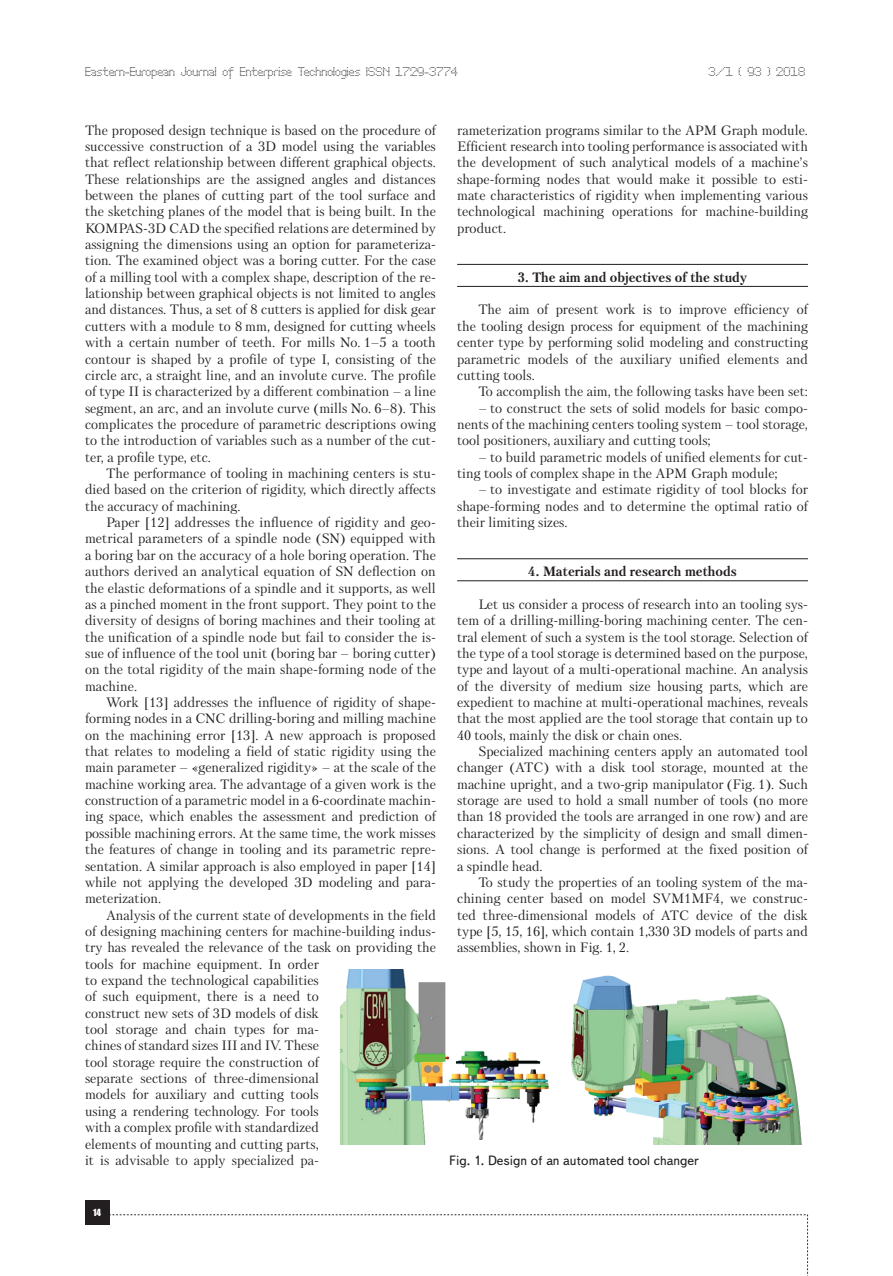
<style>
.page{position:relative;width:893px;height:1276px;background:#fff}
.page>*{position:absolute;margin:0;border:0;box-sizing:border-box;transform-origin:0 0}
.t1{font:13.5px/16.4px "Petersburg C";color:#231f20;text-align:justify}
.t2{font:700 13.5px "Petersburg C";color:#231f20}
.t3{font:13.5px "Text Book C";color:#231f20}
.t4{font:12px "Perfo C";letter-spacing:.015em;color:#231f20}
.t5{font:9px "Impact";color:#fff}
</style>
<div class="page">
<div style="left:85px;top:1200px;width:24px;height:24px;background:#231f20"></div>
<svg style="left:109px;top:1214px;width:699px;height:62px"></svg>
<hr style="left:457px;top:264px;width:351px;height:1px;background:#231f20">
<hr style="left:457px;top:286px;width:351px;height:1px;background:#231f20">
<hr style="left:457px;top:558px;width:351px;height:1px;background:#231f20">
<hr style="left:457px;top:580px;width:351px;height:1px;background:#231f20">
<img style="left:340px;top:969px;width:209px;height:175px">
<img style="left:571px;top:975px;width:231px;height:169px">
<p class="t4" style="left:85px;top:65px;width:374px">Eastern-European Journal of Enterprise Technologies ISSN 1729-3774</p>
<p class="t4" style="left:708px;top:65px;width:98px">3/1 ( 93 ) 2018</p>
<p class="t1" style="left:85px;top:122px;width:352px">The proposed design technique is based on the procedure of successive construction of a 3D model using the variables that reflect relationship between different graphical objects.<br>These relationships are the assigned angles and distances between the planes of cutting part of the tool surface and the sketching planes of the model that is being built. In the KOMPAS-3D CAD the specified relations are determined by assigning the dimensions using an option for parameteriza&shy;tion. The examined object was a boring cutter. For the case of a milling tool with a complex shape, description of the re&shy;lationship between graphical objects is not limited to angles and distances. Thus, a set of 8 cutters is applied for disk gear cutters with a module to 8 mm, designed for cutting wheels with a certain number of teeth. For mills No. 1–5 a tooth contour is shaped by a profile of type I, consisting of the circle arc, a straight line, and an involute curve. The profile of type II is characterized by a different combination – a line segment, an arc, and an involute curve (mills No. 6–8). This complicates the procedure of parametric descriptions owing to the introduction of variables such as a number of the cut&shy;ter, a profile type, etc.</p>
<p class="t1" style="left:85px;top:465px;width:352px;text-indent:21px">The performance of tooling in machining centers is stu&shy;died based on the criterion of rigidity, which directly affects the accuracy of machining.</p>
<p class="t1" style="left:85px;top:514px;width:352px;text-indent:21px">Paper [12] addresses the influence of rigidity and geo&shy;metrical parameters of a spindle node (SN) equipped with a boring bar on the accuracy of a hole boring operation. The authors derived an analytical equation of SN deflection on the elastic deformations of a spindle and it supports, as well as a pinched moment in the front support. They point to the diversity of designs of boring machines and their tooling at the unification of a spindle node but fail to consider the is&shy;sue of influence of the tool unit (boring bar – boring cutter) on the total rigidity of the main shape-forming node of the machine.</p>
<p class="t1" style="left:85px;top:694px;width:352px;text-align:left;text-indent:21px">Work [13] addresses the influence of rigidity of shape&shy;forming nodes in a CNC drilling-boring and milling machine on the machining error [13]. A new approach is proposed that relates to modeling a field of static rigidity using the main parameter – «generalized rigidity» – at the scale of the machine working area. The advantage of a given work is the construction of a parametric model in a 6-coordinate machin&shy;ing space, which enables the assessment and prediction of possible machining errors. At the same time, the work misses the features of change in tooling and its parametric repre&shy;sentation. A similar approach is also employed in paper [14] while not applying the developed 3D modeling and para&shy;meterization.</p>
<p class="t1" style="left:85px;top:906px;width:352px;text-align:left;text-indent:21px">Analysis of the current state of developments in the field of designing machining centers for machine-building indus&shy;try has revealed the relevance of the task on providing the tools for machine equipment. In order<br>to expand the technological capabilities<br>of such equipment, there is a need to<br>construct new sets of 3D models of disk<br>tool storage and chain types for ma-<br>chines of standard sizes III and IV. These<br>tool storage require the construction of<br>separate sections of three-dimensional<br>models for auxiliary and cutting tools<br>using a rendering technology. For tools<br>with a complex profile with standardized<br>elements of mounting and cutting parts,<br>it is advisable to apply specialized pa-</p>
<p class="t1" style="left:457px;top:122px;width:352px">rameterization programs similar to the APM Graph module.<br>Efficient research into tooling performance is associated with the development of such analytical models of a machine’s shape-forming nodes that would make it possible to esti&shy;mate characteristics of rigidity when implementing various technological machining operations for machine-building product.</p>
<p class="t2" style="left:518px;top:269px;width:231px">3. The aim and objectives of the study</p>
<p class="t1" style="left:457px;top:301px;width:352px;text-indent:21px">The aim of present work is to improve efficiency of the tooling design process for equipment of the machining center type by performing solid modeling and constructing parametric models of the auxiliary unified elements and cutting tools.</p>
<p class="t1" style="left:478px;top:383px;width:331px">To accomplish the aim, the following tasks have been set:</p>
<p class="t1" style="left:457px;top:399px;width:352px;text-indent:21px">– to construct the sets of solid models for basic compo&shy;nents of the machining centers tooling system – tool storage, tool positioners, auxiliary and cutting tools;</p>
<p class="t1" style="left:457px;top:448px;width:352px;text-indent:21px">– to build parametric models of unified elements for cut&shy;ting tools of complex shape in the APM Graph module;</p>
<p class="t1" style="left:457px;top:481px;width:352px;text-indent:21px">– to investigate and estimate rigidity of tool blocks for shape-forming nodes and to determine the optimal ratio of their limiting sizes.</p>
<p class="t2" style="left:528px;top:563px;width:210px">4. Materials and research methods</p>
<p class="t1" style="left:457px;top:596px;width:352px;text-indent:21px">Let us consider a process of research into an tooling sys&shy;tem of a drilling-milling-boring machining center. The cen&shy;tral element of such a system is the tool storage. Selection of the type of a tool storage is determined based on the purpose, type and layout of a multi-operational machine. An analysis of the diversity of medium size housing parts, which are expedient to machine at multi-operational machines, reveals that the most applied are the tool storage that contain up to 40 tools, mainly the disk or chain ones.</p>
<p class="t1" style="left:457px;top:743px;width:352px;text-indent:21px">Specialized machining centers apply an automated tool changer (ATC) with a disk tool storage, mounted at the machine upright, and a two-grip manipulator (Fig. 1). Such storage are used to hold a small number of tools (no more than 18 provided the tools are arranged in one row) and are characterized by the simplicity of design and small dimen&shy;sions. A tool change is performed at the fixed position of a spindle head.</p>
<p class="t1" style="left:457px;top:874px;width:352px;text-align:left;text-indent:21px">To study the properties of an tooling system of the ma&shy;chining center based on model SVM1MF4, we construc&shy;ted three-dimensional models of ATC device of the disk type [5, 15, 16], which contain 1,330 3D models of parts and assemblies, shown in Fig. 1, 2.</p>
<p class="t3" style="left:449px;top:1153px;width:251px">Fig. 1. Design of an automated tool changer</p>
<p class="t5" style="left:93px;top:1205px;width:9px">14</p>
</div>
